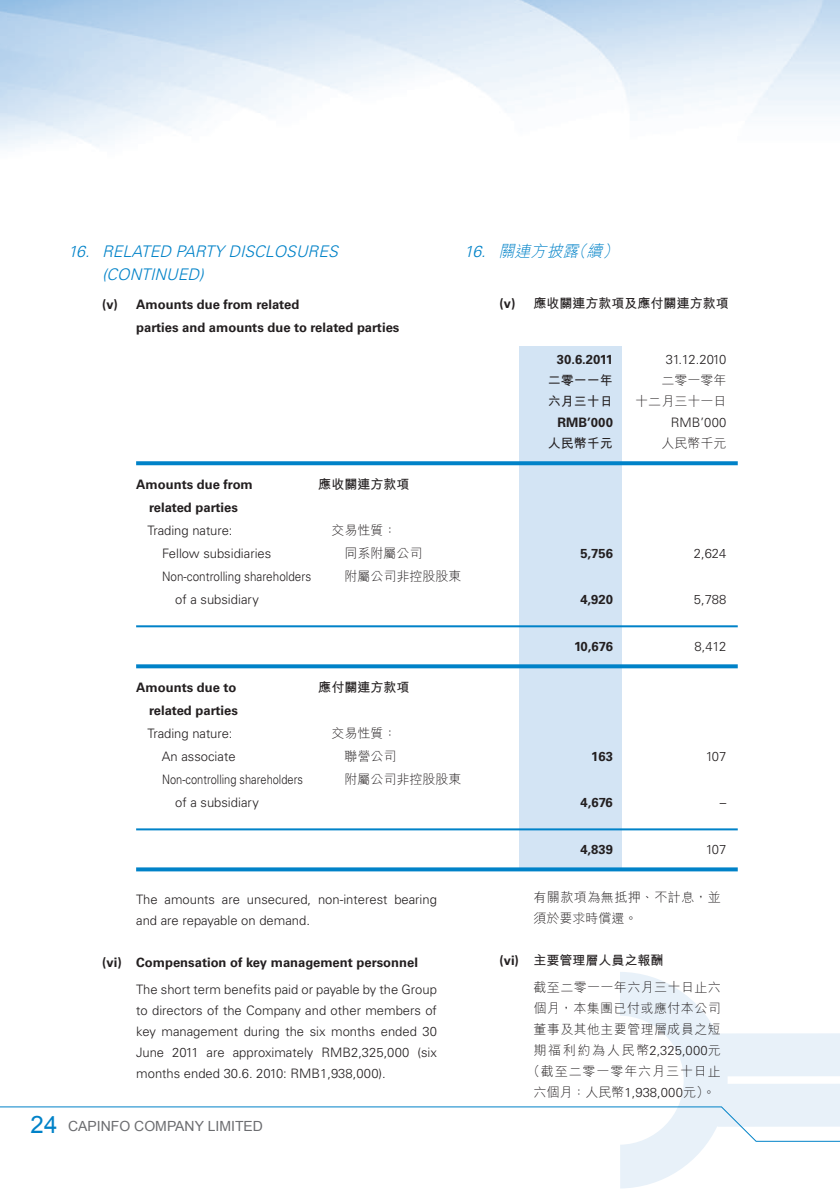
<style>
.page{position:relative;width:840px;height:1191px;background:#fff}
.page>*{position:absolute;margin:0;border:0;box-sizing:border-box;transform-origin:0 0}
.t1{font:italic 300 16px/23px "Univers LT Std";color:#0082c8}
.t2{font:italic 300 16px "M Hei HK";color:#0082c8}
.t3{font:14px "Arial";color:#6c6d70}
.t4{font:300 13px/21px "Univers LT Std";color:#231f20}
.t5{font:700 13px/23px "Univers LT Std";color:#231f20}
.t6{font:300 13px/21px "M Hei HK";letter-spacing:.03em;color:#231f20}
.t7{font:700 13px "M Hei HK";color:#231f20}
.t8{font:300 13px "Univers LT Std";color:#231f20;scale:.9 1}
.t9{font:300 13px "Univers LT Std";color:#231f20;scale:.85 1}
.t10{font:300 13px "M Hei HK";color:#231f20}
.s1{font-family:"Univers LT Std"}
.s2{font-size:24px;color:#0082c8}
.s3{font-family:"Univers LT Std";font-weight:700}
.s4{font-weight:700}
</style>
<div class="page">
<img style="left:0;top:0;width:840px;height:530px">
<svg style="left:0;top:972px;width:840px;height:216px"></svg>
<div style="left:519px;top:346px;width:102px;height:523px;background:#d3e4f4"></div>
<svg style="left:136px;top:461px;width:601px;height:4px;background:#0f89cb"></svg>
<hr style="left:136px;top:625px;width:601px;height:2px;background:#0082c8">
<svg style="left:136px;top:664px;width:601px;height:4px;background:#148bcc"></svg>
<hr style="left:136px;top:828px;width:601px;height:2px;background:#0082c8">
<svg style="left:136px;top:867px;width:601px;height:4px;background:#198ecd"></svg>
<p class="t1" style="left:102px;top:240px;width:242px;text-indent:-34px">16. RELATED PARTY DISCLOSURES (CONTINUED)</p>
<p class="t5" style="left:136px;top:293px;width:264px;text-indent:-34px">(v) Amounts due from related<br>parties and amounts due to related parties</p>
<p class="t2" style="left:464px;top:239px;width:160px"><span class="s1">16.</span> 關連方披露（續）</p>
<p class="t7" style="left:499px;top:294px;width:231px"><span class="s1">(v)</span> 應收關連方款項及應付關連方款項</p>
<p class="t5" style="left:556px;top:348px;width:57px">30.6.2011</p>
<p class="t4" style="left:665px;top:349px;width:62px">31.12.2010</p>
<p class="t7" style="left:547px;top:371px;width:66px">二零一一年</p>
<p class="t6" style="left:661px;top:369px;width:66px">二零一零年</p>
<p class="t7" style="left:547px;top:392px;width:66px">六月三十日</p>
<p class="t10" style="left:635px;top:392px;width:92px">十二月三十一日</p>
<p class="t5" style="left:557px;top:411px;width:57px">RMB’000</p>
<p class="t4" style="left:670px;top:412px;width:57px">RMB’000</p>
<p class="t7" style="left:547px;top:434px;width:66px">人民幣千元</p>
<p class="t6" style="left:661px;top:432px;width:66px">人民幣千元</p>
<p class="t5" style="left:136px;top:473px;width:118px">Amounts due from</p>
<p class="t7" style="left:318px;top:475px;width:92px">應收關連方款項</p>
<p class="t5" style="left:149px;top:496px;width:90px">related parties</p>
<p class="t4" style="left:147px;top:520px;width:86px">Trading nature:</p>
<p class="t6" style="left:331px;top:519px;width:66px">交易性質：</p>
<p class="t4" style="left:162px;top:543px;width:111px">Fellow subsidiaries</p>
<p class="t6" style="left:344px;top:542px;width:79px">同系附屬公司</p>
<p class="t5" style="left:580px;top:542px;width:34px">5,756</p>
<p class="t4" style="left:693px;top:543px;width:34px">2,624</p>
<p class="t8" style="left:162px;top:569px;width:167px">Non-controlling shareholders</p>
<p class="t10" style="left:344px;top:567px;width:118px">附屬公司非控股股東</p>
<p class="t4" style="left:175px;top:589px;width:85px">of a subsidiary</p>
<p class="t5" style="left:580px;top:588px;width:34px">4,920</p>
<p class="t4" style="left:693px;top:589px;width:34px">5,788</p>
<p class="t5" style="left:574px;top:635px;width:40px">10,676</p>
<p class="t4" style="left:694px;top:636px;width:33px">8,412</p>
<p class="t5" style="left:136px;top:676px;width:102px">Amounts due to</p>
<p class="t7" style="left:318px;top:678px;width:92px">應付關連方款項</p>
<p class="t5" style="left:149px;top:699px;width:90px">related parties</p>
<p class="t4" style="left:147px;top:723px;width:86px">Trading nature:</p>
<p class="t6" style="left:331px;top:722px;width:66px">交易性質：</p>
<p class="t4" style="left:162px;top:746px;width:75px">An associate</p>
<p class="t6" style="left:344px;top:745px;width:53px">聯營公司</p>
<p class="t5" style="left:591px;top:745px;width:23px">163</p>
<p class="t4" style="left:705px;top:746px;width:22px">107</p>
<p class="t9" style="left:162px;top:772px;width:167px">Non-controlling shareholders</p>
<p class="t10" style="left:344px;top:770px;width:118px">附屬公司非控股股東</p>
<p class="t4" style="left:175px;top:792px;width:85px">of a subsidiary</p>
<p class="t5" style="left:580px;top:791px;width:34px">4,676</p>
<p class="t4" style="left:719px;top:792px;width:8px">–</p>
<p class="t5" style="left:580px;top:838px;width:34px">4,839</p>
<p class="t4" style="left:705px;top:839px;width:22px">107</p>
<p class="t4" style="left:136px;top:889px;width:302px">The amounts are unsecured, non-interest bearing and are repayable on demand.</p>
<p class="t5" style="left:102px;top:951px;width:317px">(vi) Compensation of key management personnel</p>
<p class="t4" style="left:136px;top:978px;width:302px;text-align:justify">The short term benefits paid or payable by the Group to directors of the Company and other members of key management during the six months ended 30<br>June 2011 are approximately RMB2,325,000 (six months ended 30.6. 2010: RMB1,938,000).</p>
<p class="t3" style="left:30px;top:1117px;width:234px"><span class="s2">24</span> CAPINFO COMPANY LIMITED</p>
<p class="t6" style="left:533px;top:886px;width:189px">有關款項為無抵押、不計息，並須於要求時償還。</p>
<p class="t6" style="left:533px;top:946px;width:189px;line-height:26.6px;text-indent:-34px"><span class="s3">(vi)</span> <span class="s4">主要管理層人員之報酬<br></span>截至二零一一年六月三十日止六</p>
<p class="t6" style="left:526px;top:997px;width:195px;text-align:center">個月，本集團已付或應付本公司董事及其他主要管理層成員之短期福利約為人民幣<span class="s1">2,325,000</span>元（截至二零一零年六月三十日止六個月：人民幣<span class="s1">1,938,000</span>元）。</p>
</div>
